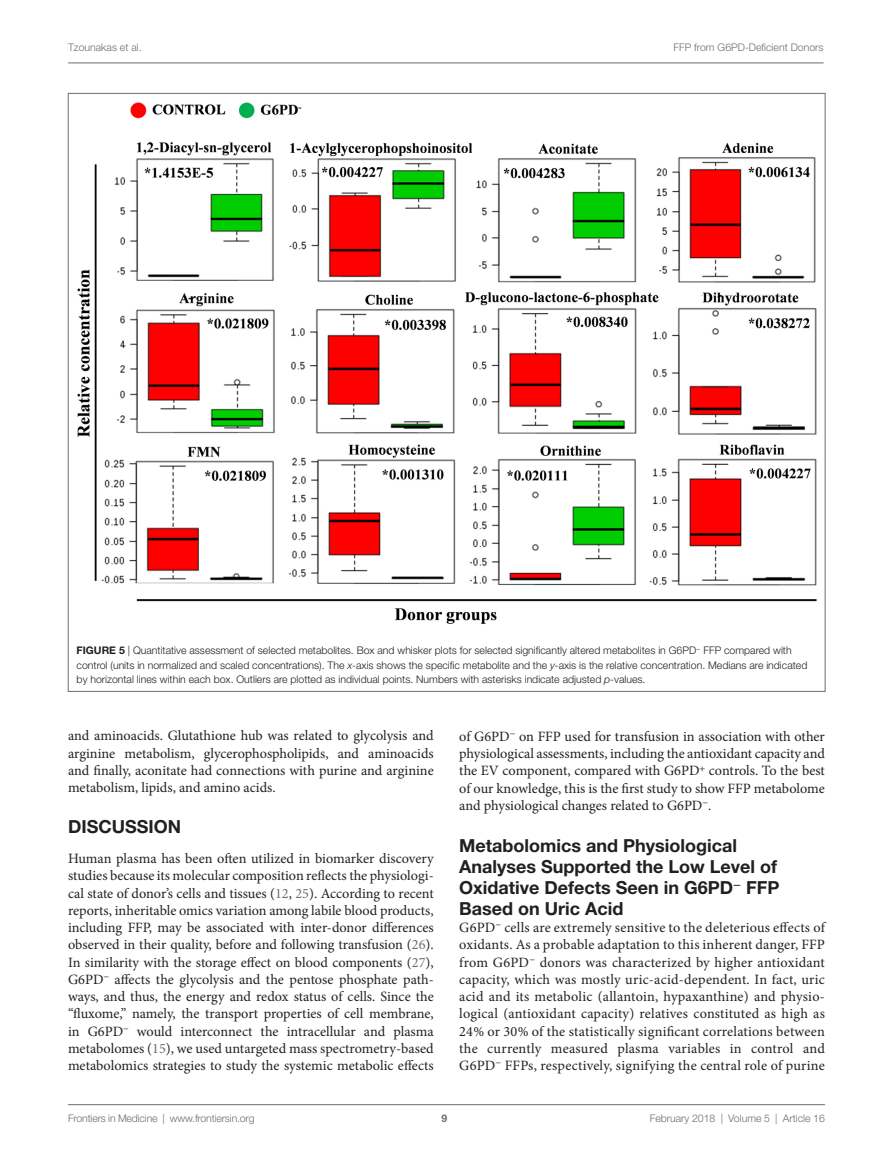
<style>
.page{position:relative;width:893px;height:1170px;background:#fff}
.page>*{position:absolute;margin:0;border:0;box-sizing:border-box;transform-origin:0 0}
.t1{font:700 18px/21px "Helvetica Neue LT Std";color:#231f20}
.t2{font:14.25px/17.2px "Minion Pro";color:#231f20;text-align:justify}
.t3{font:300 10.5px/14.2px "Helvetica Neue LT Std";color:#231f20}
.t4{font:300 10.5px "Helvetica Neue LT Std";color:#6c6d70}
.t5{font:700 10.5px "Helvetica Neue LT Std";color:#6c6d70}
.s1{font-weight:700}
.s2{font-style:italic}
.s3{color:#6c6d70}
</style>
<div class="page">
<img style="left:77px;top:102px;width:740px;height:522px">
<hr style="left:68px;top:1104px;width:757px;height:1px;background:#6c6d70">
<hr style="left:68px;top:63px;width:755px;height:1px;background:#6c6d70">
<p class="t4" style="left:68px;top:41px;width:75px">Tzounakas et al.</p>
<p class="t4" style="left:673px;top:41px;width:152px">FFP from G6PD-Deficient Donors</p>
<p class="t3" style="left:77px;top:643px;width:732px"><span class="s1">Figure 5</span> | Quantitative assessment of selected metabolites. Box and whisker plots for selected significantly altered metabolites in G6PD<sup>−</sup> FFP compared with control (units in normalized and scaled concentrations). The <span class="s2">x</span>-axis shows the specific metabolite and the <span class="s2">y</span>-axis is the relative concentration. Medians are indicated by horizontal lines within each box. Outliers are plotted as individual points. Numbers with asterisks indicate adjusted <span class="s2">p</span>-values.</p>
<p class="t2" style="left:68px;top:727px;width:367px">and aminoacids. Glutathione hub was related to glycolysis and arginine metabolism, glycerophospholipids, and aminoacids and finally, aconitate had connections with purine and arginine metabolism, lipids, and amino acids.</p>
<p class="t1" style="left:68px;top:815px;width:112px">DISCUSSION</p>
<p class="t2" style="left:68px;top:849px;width:367px">Human plasma has been often utilized in biomarker discovery studies because its molecular composition reflects the physiologi&shy;cal state of donor’s cells and tissues (<span class="s3">12</span>, <span class="s3">25</span>). According to recent reports, inheritable omics variation among labile blood products, including FFP, may be associated with inter-donor differences observed in their quality, before and following transfusion (<span class="s3">26</span>).<br>In similarity with the storage effect on blood components (<span class="s3">27</span>), G6PD<sup>−</sup> affects the glycolysis and the pentose phosphate path&shy;ways, and thus, the energy and redox status of cells. Since the “fluxome,” namely, the transport properties of cell membrane, in G6PD<sup>−</sup> would interconnect the intracellular and plasma metabolomes (<span class="s3">15</span>), we used untargeted mass spectrometry-based metabolomics strategies to study the systemic metabolic effects</p>
<p class="t2" style="left:459px;top:727px;width:367px">of G6PD<sup>−</sup> on FFP used for transfusion in association with other physiological assessments, including the antioxidant capacity and the EV component, compared with G6PD<sup>+</sup> controls. To the best of our knowledge, this is the first study to show FFP metabolome and physiological changes related to G6PD<sup>−</sup>.</p>
<p class="t1" style="left:459px;top:834px;width:322px">Metabolomics and Physiological<br>Analyses Supported the Low Level of<br>Oxidative Defects Seen in G6PD<sup>−</sup> FFP<br>Based on Uric Acid</p>
<p class="t2" style="left:459px;top:918px;width:367px">G6PD<sup>−</sup> cells are extremely sensitive to the deleterious effects of oxidants. As a probable adaptation to this inherent danger, FFP from G6PD<sup>−</sup> donors was characterized by higher antioxidant capacity, which was mostly uric-acid-dependent. In fact, uric acid and its metabolic (allantoin, hypaxanthine) and physio&shy;logical (antioxidant capacity) relatives constituted as high as 24% or 30% of the statistically significant correlations between the currently measured plasma variables in control and G6PD<sup>−</sup> FFPs, respectively, signifying the central role of purine</p>
<p class="t4" style="left:68px;top:1111px;width:188px">Frontiers in Medicine | www.frontiersin.org</p>
<p class="t4" style="left:650px;top:1111px;width:177px">February 2018 | Volume 5 | Article 16</p>
<p class="t5" style="left:441px;top:1111px;width:7px">9</p>
</div>
